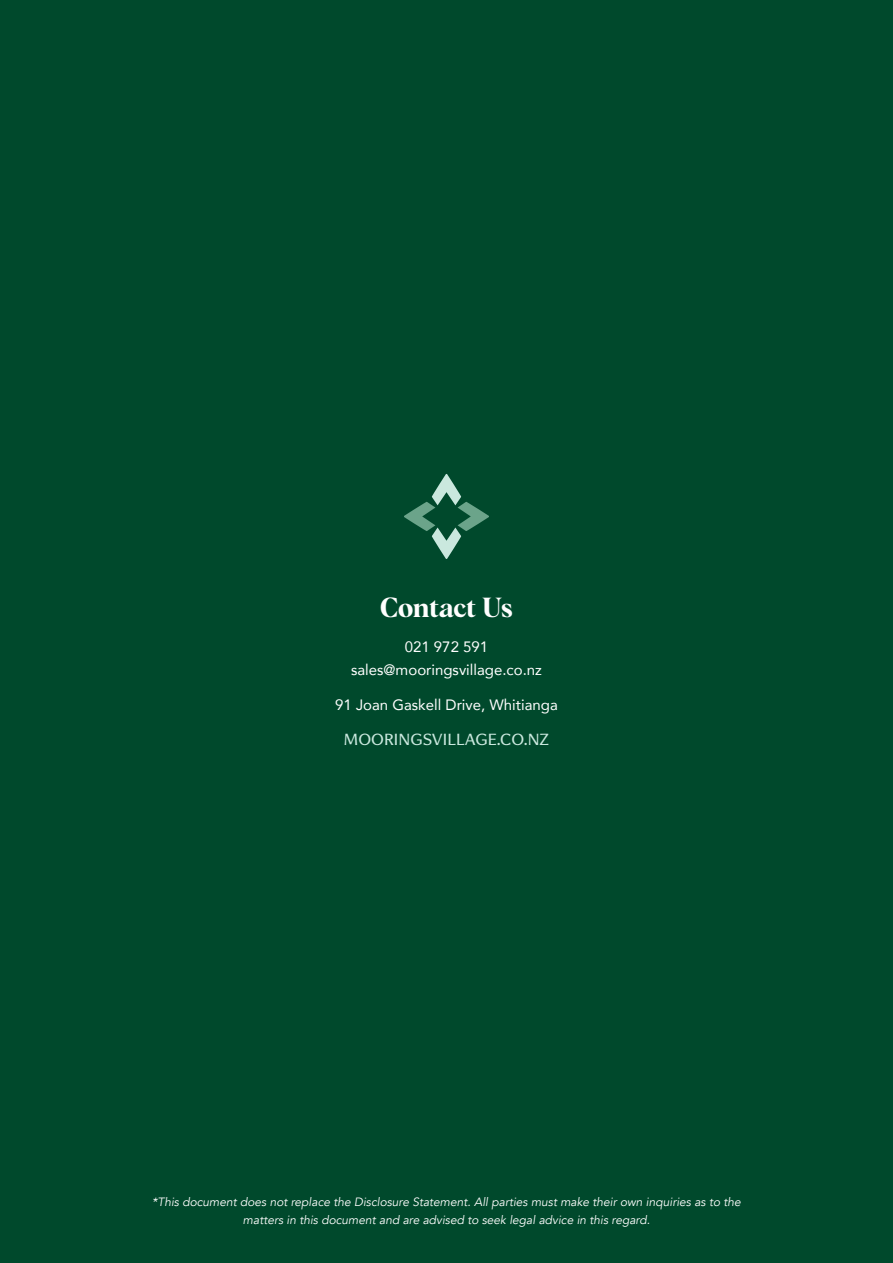
<style>
.page{position:relative;width:893px;height:1263px;background:#00492c}
.page>*{position:absolute;margin:0;border:0;box-sizing:border-box;transform-origin:0 0}
.t1{font:27px "Albra Semi";letter-spacing:-.01em;color:#fff}
.t2{font:15px/22.5px "Avenir";color:#fff;text-align:center}
.t3{font:15px "Super Blue";letter-spacing:.005em;color:#cae8de}
.t4{font:italic 12px/18px "Avenir";color:#fff;text-align:center}
</style>
<div class="page">
<svg style="left:404px;top:474px;width:85px;height:85px"></svg>
<h1 class="t1" style="left:380px;top:587px;width:134px">Contact Us</h1>
<p class="t2" style="left:351px;top:635px;width:192px">021 972 591 sales@mooringsvillage.co.nz</p>
<p class="t2" style="left:335px;top:693px;width:224px">91 Joan Gaskell Drive, Whitianga</p>
<p class="t3" style="left:344px;top:729px;width:207px">MOORINGSVILLAGE.CO.NZ</p>
<p class="t4" style="left:152px;top:1193px;width:590px">*This document does not replace the Disclosure Statement. All parties must make their own inquiries as to the matters in this document and are advised to seek legal advice in this regard.</p>
</div>
